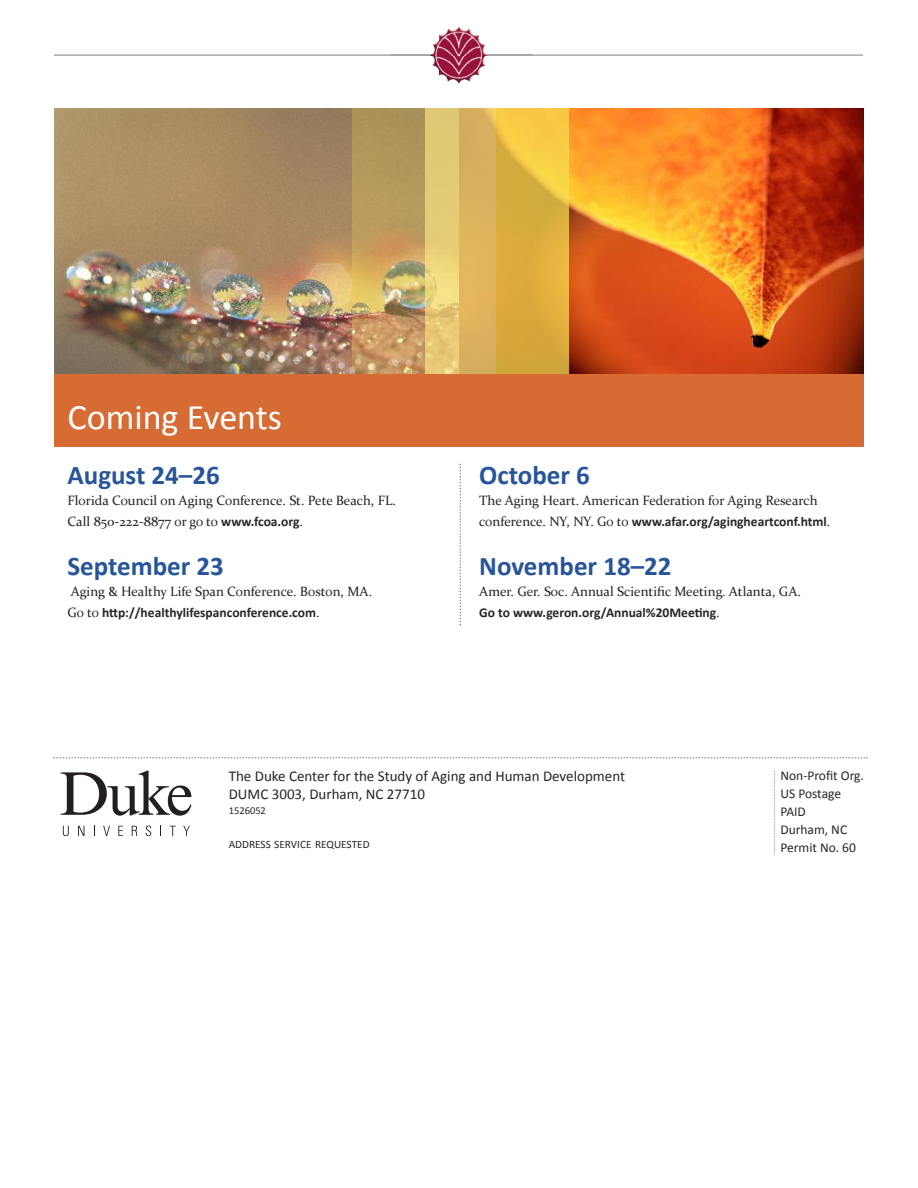
<style>
.page{position:relative;width:918px;height:1188px;background:#fff}
.page>*{position:absolute;margin:0;border:0;box-sizing:border-box;transform-origin:0 0}
.t1{font:36px "Calibri";color:#fff}
.t2{font:700 27px "Calibri";color:#27559a}
.t3{font:15px/18px "Calibri";color:#272627}
.t4{font:13.5px/21px "Constantia";color:#272627}
.t5{font:700 13.5px "Calibri";color:#272627}
.t6{font:13.5px/18px "Calibri";color:#272627}
.t7{font:11.25px "Calibri";color:#272627}
.t8{font:10.5px "Calibri";color:#272627}
.s1{font-family:"Calibri";font-weight:700}
.s2{font-family:"Constantia";font-weight:400}
</style>
<div class="page">
<svg style="left:460px;top:464px;width:1px;height:161px"></svg>
<hr style="left:54px;top:54px;width:809px;height:2px;background:#a9a8a9">
<img style="left:430px;top:26px;width:58px;height:58px">
<img style="left:54px;top:108px;width:810px;height:266px">
<img style="left:352px;top:108px;width:217px;height:266px">
<hr style="left:352px;top:108px;width:72px;height:1px;background:#fdf6d3">
<div style="left:54px;top:374px;width:810px;height:73px;background:#d76b34"></div>
<svg style="left:53px;top:757px;width:815px;height:1px"></svg>
<svg style="left:61px;top:771px;width:130px;height:45px"></svg>
<svg style="left:63px;top:826px;width:6px;height:10px"></svg>
<svg style="left:78px;top:826px;width:6px;height:10px"></svg>
<svg style="left:103px;top:826px;width:7px;height:10px"></svg>
<svg style="left:118px;top:826px;width:5px;height:10px"></svg>
<svg style="left:132px;top:826px;width:5px;height:10px"></svg>
<svg style="left:146px;top:826px;width:5px;height:10px"></svg>
<svg style="left:170px;top:826px;width:6px;height:10px"></svg>
<svg style="left:183px;top:826px;width:7px;height:10px"></svg>
<svg style="left:774px;top:770px;width:1px;height:85px"></svg>
<h1 class="t1" style="left:68px;top:394px;width:216px">Coming Events</h1>
<h2 class="t2" style="left:68px;top:458px;width:154px">August 24–26</h2>
<p class="t4" style="left:68px;top:489px;width:330px">Florida Council on Aging Conference. St. Pete Beach, FL.<br>Call 850-222-8877 or go to <span class="s1">www.fcoa.org</span>.</p>
<h2 class="t2" style="left:68px;top:549px;width:158px">September 23</h2>
<p class="t4" style="left:71px;top:581px;width:303px">Aging &amp; Healthy Life Span Conference. Boston, MA.</p>
<p class="t5" style="left:68px;top:604px;width:254px"><span class="s2">Go to</span> http://healthylifespanconference.com<span class="s2">.</span></p>
<h2 class="t2" style="left:479px;top:458px;width:112px">October 6</h2>
<p class="t4" style="left:479px;top:489px;width:340px">The Aging Heart. American Federation for Aging Research</p>
<p class="t5" style="left:479px;top:513px;width:353px"><span class="s2">conference. NY, NY. Go to</span> www.afar.org/agingheartconf.html<span class="s2">.</span></p>
<h2 class="t2" style="left:479px;top:549px;width:194px">November 18–22</h2>
<p class="t4" style="left:479px;top:581px;width:323px">Amer. Ger. Soc. Annual Scientific Meeting. Atlanta, GA.</p>
<p class="t5" style="left:479px;top:604px;width:242px">Go to www.geron.org/Annual%20Meeting<span class="s2">.</span></p>
<p class="t3" style="left:229px;top:767px;width:398px">The Duke Center for the Study of Aging and Human Development<br>DUMC 3003, Durham, NC 27710</p>
<p class="t8" style="left:229px;top:804px;width:39px">1526052</p>
<p class="t7" style="left:229px;top:837px;width:142px">ADDRESS SERVICE REQUESTED</p>
<p class="t6" style="left:780px;top:766px;width:85px">Non-Profit Org.<br>US Postage<br>PAID<br>Durham, NC<br>Permit No. 60</p>
</div>
